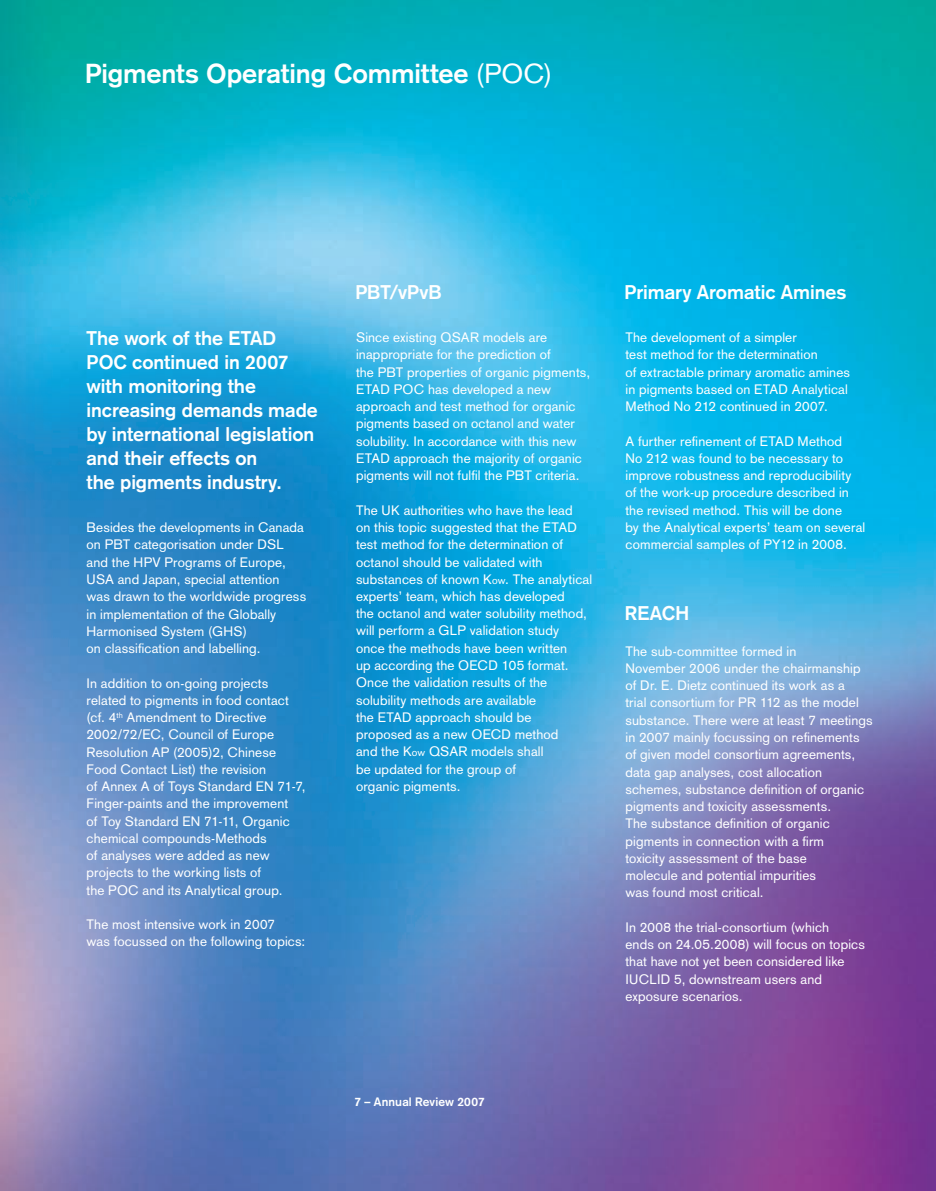
<style>
.page{position:relative;width:936px;height:1191px;background:#fff}
.page>*{position:absolute;margin:0;border:0;box-sizing:border-box;transform-origin:0 0}
.t1{font:700 27px "Akzidenz Grotesk";letter-spacing:-.005em;color:#fff}
.t2{font:700 19.5px/24px "Akzidenz Grotesk";letter-spacing:-.005em;color:#fff}
.t3{font:13.5px/17.2px "Akzidenz Grotesk";letter-spacing:.01em;color:#fff}
.t4{font:700 12px "Akzidenz Grotesk";letter-spacing:.015em;color:#fff}
.s1{font-weight:400}
.s2{font-size:10.5px}
</style>
<div class="page">
<img style="left:0;top:0;width:935px;height:1191px">
<h1 class="t1" style="left:85px;top:58px;width:469px">Pigments Operating Committee <span class="s1">(POC)</span></h1>
<h2 class="t2" style="left:87px;top:326px;width:232px">The work of the ETAD<br>POC continued in 2007 with monitoring the increasing demands made by international legislation and their effects on<br>the pigments industry.</h2>
<p class="t3" style="left:87px;top:519px;width:221px">Besides the developments in Canada on PBT categorisation under DSL and the HPV Programs of Europe,<br>USA and Japan, special attention was drawn to the worldwide progress in implementation of the Globally<br>Harmonised System (GHS)<br>on classification and labelling.</p>
<p class="t3" style="left:87px;top:674px;width:220px">In addition to on-going projects related to pigments in food contact (cf. 4<sup>th</sup> Amendment to Directive<br>2002/72/EC, Council of Europe<br>Resolution AP (2005)2, Chinese<br>Food Contact List) the revision<br>of Annex A of Toys Standard EN 71-7,<br>Finger-paints and the improvement<br>of Toy Standard EN 71-11, Organic chemical compounds-Methods<br>of analyses were added as new projects to the working lists of<br>the POC and its Analytical group.</p>
<p class="t3" style="left:87px;top:915px;width:220px">The most intensive work in 2007<br>was focussed on the following topics:</p>
<h2 class="t2" style="left:355px;top:280px;width:88px">PBT/vPvB</h2>
<h2 class="t2" style="left:624px;top:280px;width:223px">Primary Aromatic Amines</h2>
<p class="t3" style="left:356px;top:329px;width:236px">Since existing QSAR models are inappropriate for the prediction of<br>the PBT properties of organic pigments, ETAD POC has developed a new approach and test method for organic pigments based on octanol and water solubility. In accordance with this new ETAD approach the majority of organic pigments will not fulfil the PBT criteria.</p>
<p class="t3" style="left:356px;top:501px;width:238px">The UK authorities who have the lead<br>on this topic suggested that the ETAD test method for the determination of octanol should be validated with substances of known K<span class="s2">ow</span>. The analytical experts’ team, which has developed<br>the octanol and water solubility method, will perform a GLP validation study<br>once the methods have been written<br>up according the OECD 105 format.<br>Once the validation results of the solubility methods are available<br>the ETAD approach should be<br>proposed as a new OECD method<br>and the K<span class="s2">ow</span> QSAR models shall<br>be updated for the group of<br>organic pigments.</p>
<p class="t3" style="left:625px;top:329px;width:226px">The development of a simpler<br>test method for the determination<br>of extractable primary aromatic amines in pigments based on ETAD Analytical Method No 212 continued in 2007.</p>
<p class="t3" style="left:625px;top:432px;width:241px">A further refinement of ETAD Method<br>No 212 was found to be necessary to improve robustness and reproducibility of the work-up procedure described in the revised method. This will be done<br>by the Analytical experts’ team on several commercial samples of PY12 in 2008.</p>
<h2 class="t2" style="left:624px;top:600px;width:66px">REACH</h2>
<p class="t3" style="left:625px;top:642px;width:249px">The sub-committee formed in<br>November 2006 under the chairmanship of Dr. E. Dietz continued its work as a<br>trial consortium for PR 112 as the model substance. There were at least 7 meetings in 2007 mainly focussing on refinements of given model consortium agreements, data gap analyses, cost allocation schemes, substance definition of organic pigments and toxicity assessments.<br>The substance definition of organic pigments in connection with a firm<br>toxicity assessment of the base<br>molecule and potential impurities<br>was found most critical.</p>
<p class="t3" style="left:625px;top:918px;width:241px">In 2008 the trial-consortium (which<br>ends on 24.05.2008) will focus on topics that have not yet been considered like IUCLID 5, downstream users and exposure scenarios.</p>
<p class="t4" style="left:354px;top:1094px;width:132px">7 – Annual Review 2007</p>
</div>
